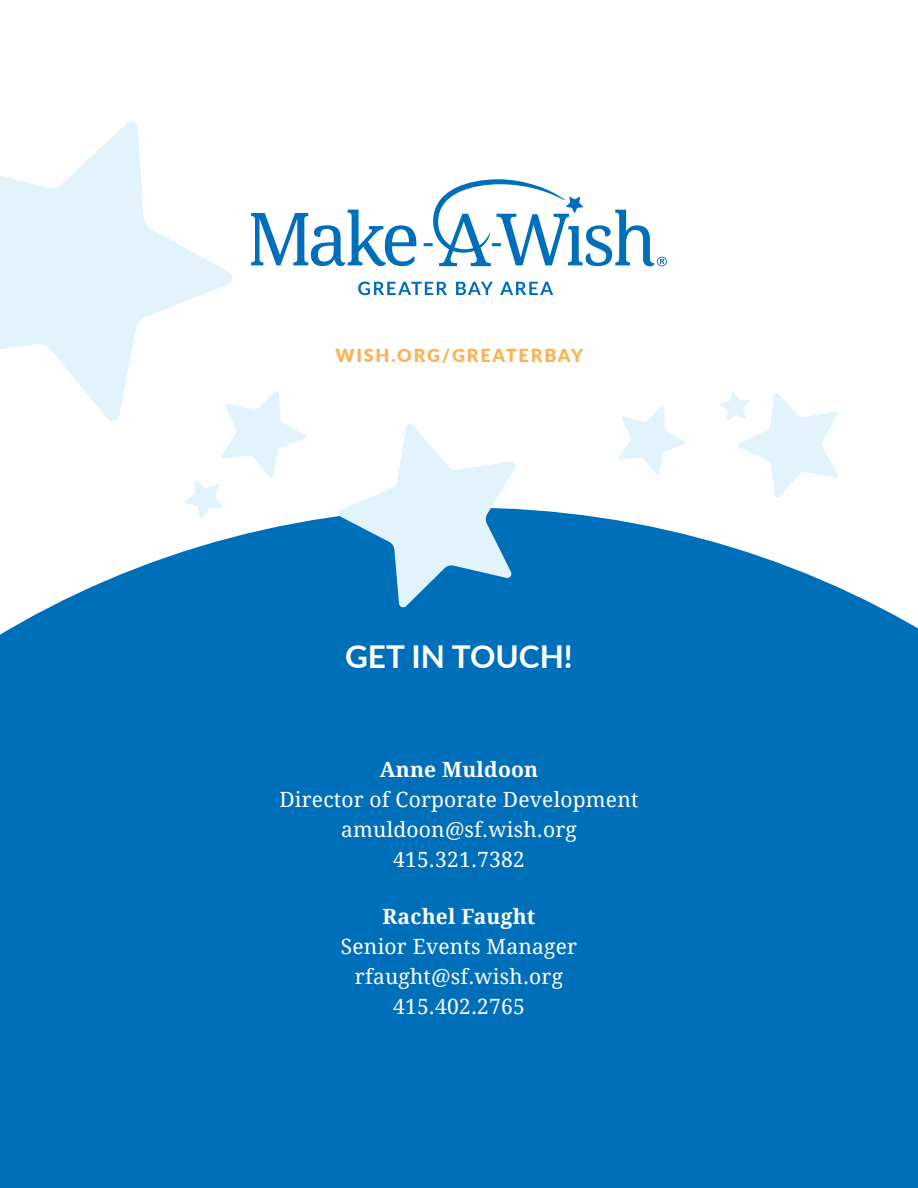
<style>
.page{position:relative;width:918px;height:1188px;background:#fff}
.page>*{position:absolute;margin:0;border:0;box-sizing:border-box;transform-origin:0 0}
.t1{font:700 31.5px "Lato";color:#fff}
.t2{font:21px/30px "Droid Serif";letter-spacing:.01em;color:#fff;text-align:center}
.t3{font:700 21px "Droid Serif";letter-spacing:.01em;color:#fff}
.t4{font:900 18px "Lato";letter-spacing:.1em;color:#fbb355}
</style>
<div class="page">
<div style="left:0;top:784px;width:918px;height:404px;background:#006fba"></div>
<svg style="left:0;top:509px;width:918px;height:275px;background:#2583c4"></svg>
<svg style="left:0;top:122px;width:233px;height:299px"></svg>
<svg style="left:184px;top:390px;width:123px;height:129px"></svg>
<svg style="left:720px;top:391px;width:118px;height:106px"></svg>
<svg style="left:619px;top:407px;width:66px;height:68px"></svg>
<svg style="left:338px;top:424px;width:179px;height:185px"></svg>
<svg style="left:358px;top:282px;width:89px;height:13px"></svg>
<svg style="left:456px;top:282px;width:37px;height:13px"></svg>
<svg style="left:500px;top:282px;width:53px;height:13px"></svg>
<svg style="left:251px;top:179px;width:416px;height:87px"></svg>
<p class="t4" style="left:335px;top:342px;width:249px">WISH.ORG/GREATERBAY</p>
<h1 class="t1" style="left:345px;top:633px;width:229px">GET IN TOUCH!</h1>
<p class="t3" style="left:380px;top:755px;width:160px">Anne Muldoon</p>
<p class="t2" style="left:279px;top:784px;width:361px">Director of Corporate Development amuldoon@sf.wish.org<br>415.321.7382</p>
<p class="t3" style="left:383px;top:902px;width:154px">Rachel Faught</p>
<p class="t2" style="left:341px;top:931px;width:238px">Senior Events Manager rfaught@sf.wish.org<br>415.402.2765</p>
</div>
